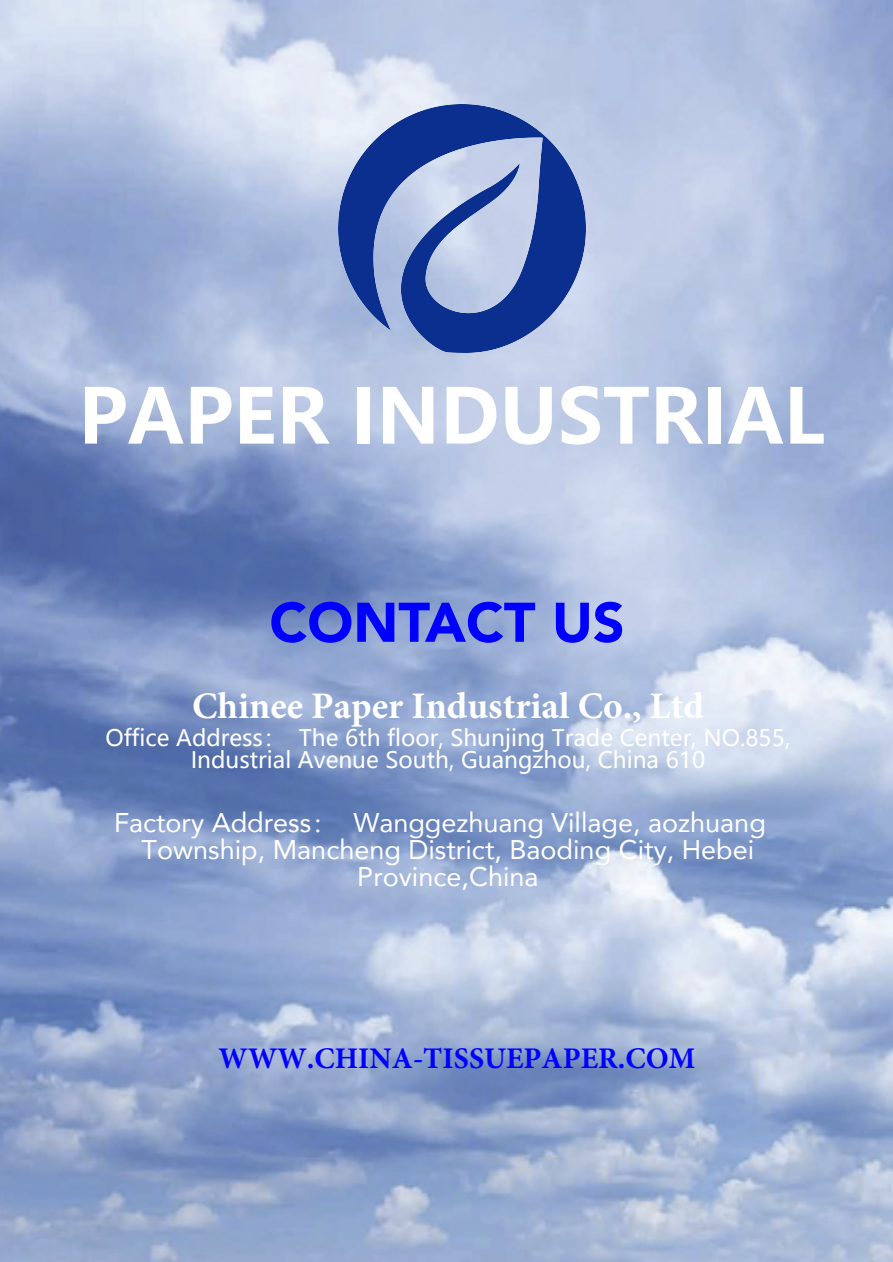
<style>
.page{position:relative;width:893px;height:1262px;background:#fff}
.page>*{position:absolute;margin:0;border:0;box-sizing:border-box;transform-origin:0 0}
.t1{font:700 75px "Microsoft Ya Hei";color:#fff}
.t2{font:900 55.2px "Avenir";color:#00f}
.t3{font:700 37.5px "Minion Pro";color:#fff}
.t4{font:700 30px "Minion Pro";color:#00f}
.t5{font:27px/27px "Avenir";color:#fff;text-align:center}
.t6{font:22.5px/22.5px "Microsoft Ya Hei";color:#fff;text-align:center}
.s1{font-family:"Adobe Song Std";font-weight:300}
</style>
<div class="page">
<img style="left:0;top:0;width:892px;height:1262px">
<img style="left:338px;top:105px;width:247px;height:247px">
<h1 class="t1" style="left:78px;top:364px;width:747px">PAPER INDUSTRIAL</h1>
<h2 class="t2" style="left:269px;top:575px;width:356px">CONTACT US</h2>
<h3 class="t3" style="left:192px;top:679px;width:513px">Chinee Paper Industrial Co., Ltd</h3>
<p class="t6" style="left:105px;top:726px;width:686px">Office Address： The 6th floor, Shunjing Trade Center, NO.855,<br>Industrial Avenue South, Guangzhou, China 610</p>
<p class="t5" style="left:114px;top:808px;width:653px">Factory Address<span class="s1">：</span> Wanggezhuang Village, Yaozhuang<br>Township, Mancheng District, Baoding City, Hebei<br>Province,China</p>
<p class="t4" style="left:218px;top:1037px;width:478px">WWW.CHINA-TISSUEPAPER.COM</p>
</div>
